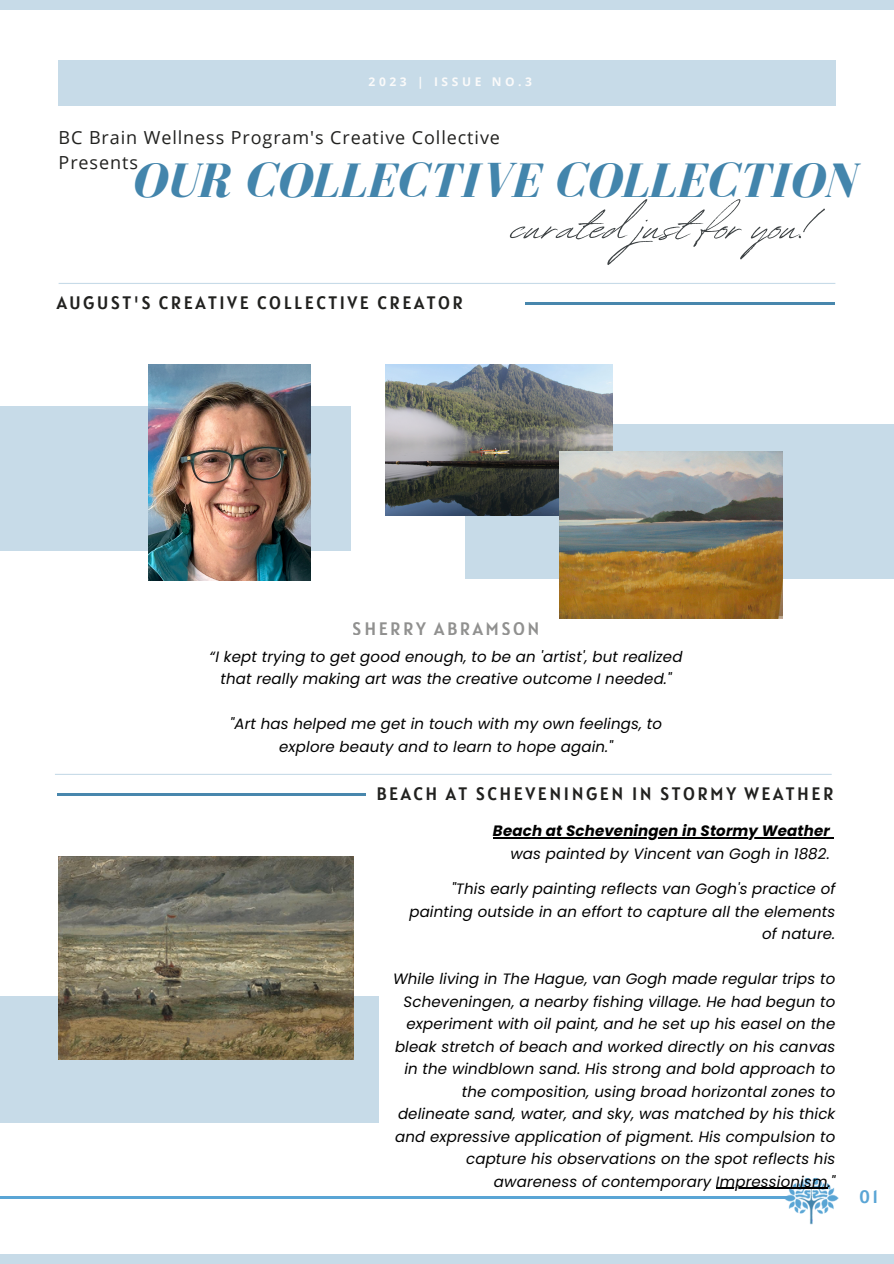
<style>
.page{position:relative;width:894px;height:1264px;background:#fff}
.page>*{position:absolute;margin:0;border:0;box-sizing:border-box;transform-origin:0 0}
.t1{font:67.95px "Revive 80 Signature";color:#3d4244}
.t2{font:italic 700 49.8px "Bodoni FLF";color:#4385ac}
.t3{font:18px "Alatsi";letter-spacing:.14em;color:#21211f}
.t4{font:18px/24.8px "Open Sans";letter-spacing:.05em;color:#21211f}
.t5{font:18px "Alatsi";color:#5aa5d5}
.t6{font:italic 15px/22.5px "Poppins";letter-spacing:.01em;color:#000;text-align:center}
.t7{font:italic 700 15px/22.5px "Poppins";letter-spacing:.01em;color:#000;text-align:right}
.t8{font:700 12px "Open Sans";letter-spacing:.3em;color:#fafafa}
.s1{font-weight:400}
</style>
<div class="page">
<div style="left:59px;top:60px;width:776px;height:45px;background:#c7dbe8"></div>
<div style="left:0;top:1254px;width:893px;height:9px;background:#c7dbe8"></div>
<hr style="left:0;top:1196px;width:787px;height:2px;background:#5aa5d5">
<img style="left:784px;top:1178px;width:55px;height:47px">
<div style="left:0;top:0;width:893px;height:9px;background:#c7dbe8"></div>
<hr style="left:59px;top:283px;width:776px;height:1px;background:#c7dbe8">
<hr style="left:525px;top:302px;width:309px;height:2px;background:#4887ad">
<div style="left:0;top:406px;width:350px;height:144px;background:#c7dbe8"></div>
<div style="left:464px;top:424px;width:429px;height:154px;background:#c7dbe8"></div>
<hr style="left:55px;top:773px;width:776px;height:2px;background:#c7dbe8">
<hr style="left:57px;top:793px;width:308px;height:2px;background:#4887ad">
<img style="left:148px;top:364px;width:162px;height:216px">
<img style="left:385px;top:364px;width:227px;height:151px">
<img style="left:559px;top:451px;width:223px;height:168px">
<hr style="left:493px;top:837px;width:336px;height:1px;background:#000">
<hr style="left:715px;top:1187px;width:112px;height:1px;background:#000">
<div style="left:0;top:996px;width:378px;height:126px;background:#c7dbe8"></div>
<img style="left:59px;top:856px;width:294px;height:203px">
<p class="t8" style="left:368px;top:73px;width:165px">2023 | ISSUE NO.3</p>
<p class="t4" style="left:59px;top:125px;width:443px">BC Brain Wellness Program's Creative Collective<br>Presents</p>
<p class="t2" style="left:132px;top:154px;width:723px">OUR COLLECTIVE COLLECTION</p>
<h3 class="t1" style="left:511px;top:175px;width:302px">curatedjust for you!</h3>
<h5 class="t3" style="left:57px;top:291px;width:407px">AUGUST'S CREATIVE COLLECTIVE CREATOR</h5>
<p class="t3" style="left:352px;top:616px;width:188px">SHERRY ABRAMSON</p>
<h3 class="t6" style="left:209px;top:645px;width:474px">“I kept trying to get good enough, to be an 'artist', but realized that really making art was the creative outcome I needed."</h3>
<h5 class="t6" style="left:230px;top:712px;width:433px">"Art has helped me get in touch with my own feelings, to explore beauty and to learn to hope again."</h5>
<h2 class="t3" style="left:376px;top:782px;width:458px">BEACH AT SCHEVENINGEN IN STORMY WEATHER</h2>
<p class="t7" style="left:493px;top:819px;width:338px">Beach at Scheveningen in Stormy Weather <span class="s1">was painted by Vincent van Gogh in 1882.</span></p>
<h5 class="t6" style="left:409px;top:877px;width:427px;text-align:right">"This early painting reflects van Gogh's practice of painting outside in an effort to capture all the elements of nature.</h5>
<h5 class="t6" style="left:393px;top:967px;width:443px;text-align:right">While living in The Hague, van Gogh made regular trips to Scheveningen, a nearby fishing village. He had begun to experiment with oil paint, and he set up his easel on the bleak stretch of beach and worked directly on his canvas in the windblown sand. His strong and bold approach to the composition, using broad horizontal zones to delineate sand, water, and sky, was matched by his thick and expressive application of pigment. His compulsion to capture his observations on the spot reflects his awareness of contemporary Impressionism."</h5>
<h5 class="t5" style="left:859px;top:1185px;width:20px">01</h5>
</div>
